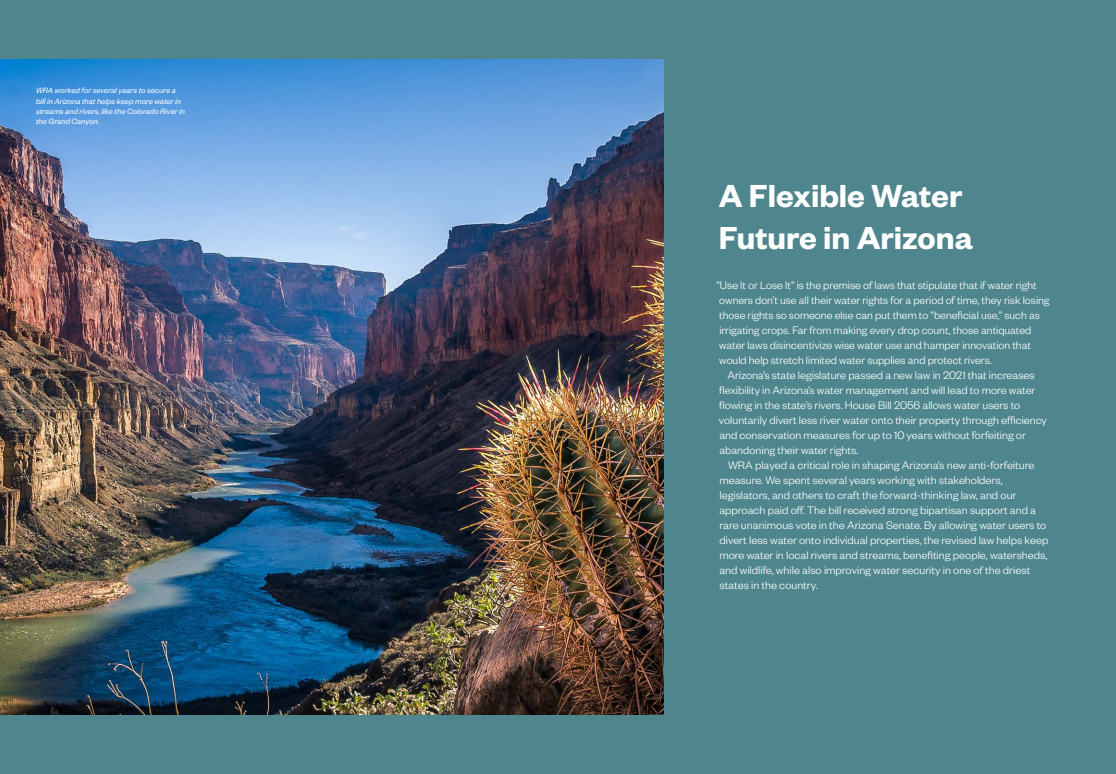
<style>
.page{position:relative;width:1116px;height:774px;background:#4f868e}
.page>*{position:absolute;margin:0;border:0;box-sizing:border-box;transform-origin:0 0}
.t1{font:600 35px/42px "Founders Grotesk";color:#fff}
.t2{font:300 12px/15px "Founders Grotesk";color:#fff}
.t3{font:italic 8.5px/10.2px "Founders Grotesk";color:#fff}
</style>
<div class="page">
<img style="left:0;top:59px;width:664px;height:656px">
<p class="t3" style="left:36px;top:85px;width:151px">WRA worked for several years to secure a bill in Arizona that helps keep more water in streams and rivers, like the Colorado River in the Grand Canyon.</p>
<p class="t1" style="left:719px;top:173px;width:255px">A Flexible Water<br>Future in Arizona</p>
<p class="t2" style="left:716px;top:278px;width:335px">“Use It or Lose It” is the premise of laws that stipulate that if water right owners don’t use all their water rights for a period of time, they risk losing those rights so someone else can put them to “beneficial use,” such as irrigating crops. Far from making every drop count, those antiquated water laws disincentivize wise water use and hamper innovation that would help stretch limited water supplies and protect rivers.</p>
<p class="t2" style="left:719px;top:368px;width:329px;text-indent:8px">Arizona’s state legislature passed a new law in 2021 that increases flexibility in Arizona’s water management and will lead to more water flowing in the state’s rivers. House Bill 2056 allows water users to voluntarily divert less river water onto their property through efficiency and conservation measures for up to 10 years without forfeiting or abandoning their water rights.</p>
<p class="t2" style="left:719px;top:458px;width:331px;text-indent:9px">WRA played a critical role in shaping Arizona’s new anti-forfeiture measure. We spent several years working with stakeholders, legislators, and others to craft the forward-thinking law, and our approach paid off. The bill received strong bipartisan support and a rare unanimous vote in the Arizona Senate. By allowing water users to divert less water onto individual properties, the revised law helps keep more water in local rivers and streams, benefiting people, watersheds, and wildlife, while also improving water security in one of the driest states in the country.</p>
</div>
